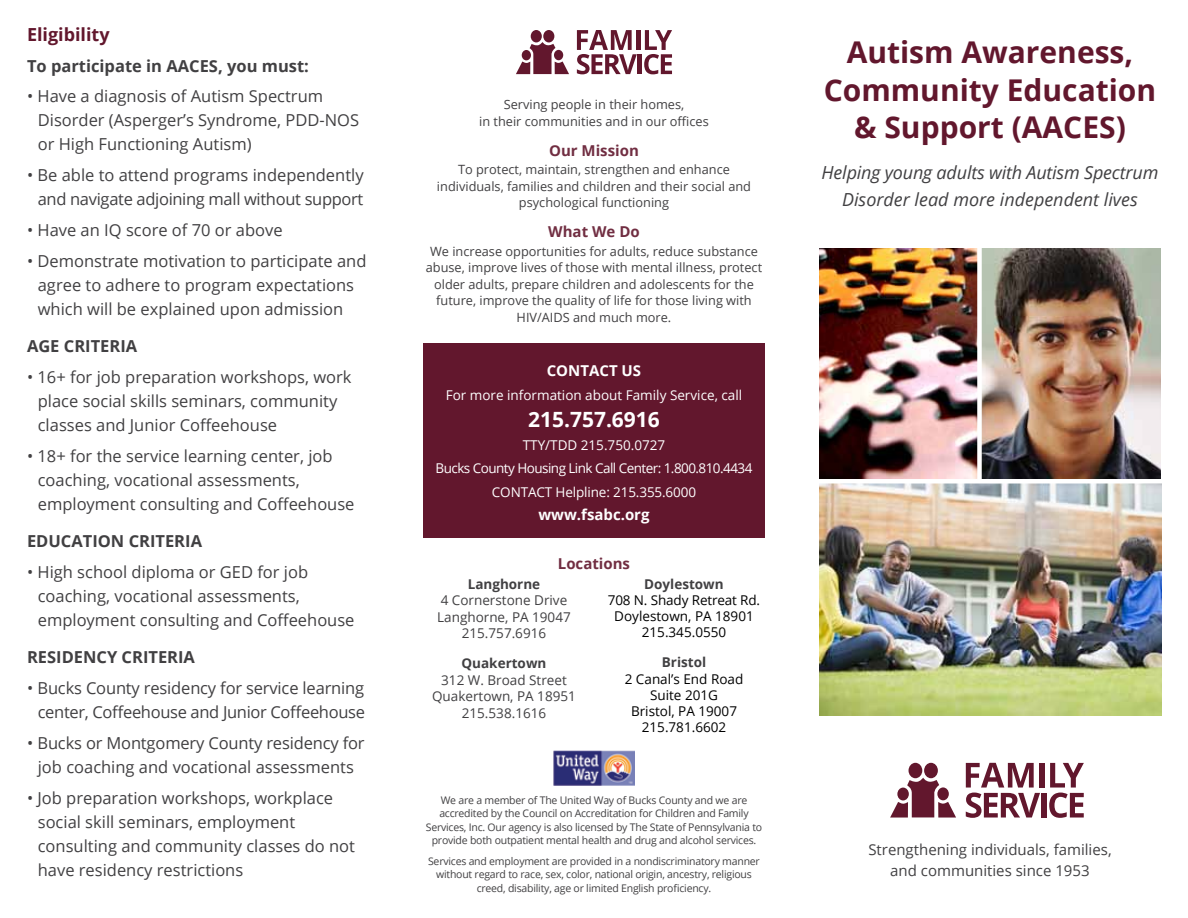
<style>
.page{position:relative;width:1188px;height:918px;background:#fff}
.page>*{position:absolute;margin:0;border:0;box-sizing:border-box;transform-origin:0 0}
.t1{font:700 30px/37.5px "Open Sans";color:#62172d;text-align:center}
.t2{font:700 21px "Open Sans";color:#fff}
.t3{font:italic 18px/27px "Open Sans";letter-spacing:-.01em;color:#414042;text-align:center}
.t4{font:700 18px "Open Sans";color:#62172d}
.t5{font:16.5px/24px "Open Sans";color:#414042}
.t6{font:700 16.5px "Open Sans";color:#414042}
.t7{font:16.5px/24px "Open Sans";letter-spacing:-.02em;color:#414042;text-align:right}
.t8{font:15px/21px "Open Sans";color:#414042;text-align:center}
.t9{font:700 15px "Open Sans";color:#712e42}
.t10{font:700 15px "Open Sans";color:#fff}
.t11{font:13.5px/16.2px "Open Sans";color:#000;text-align:center}
.t12{font:13.5px/23.2px "Open Sans";letter-spacing:-.04em;color:#fff;text-align:center}
.t13{font:13.5px/16.5px "Open Sans";color:#414042;text-align:center}
.t14{font:13.5px "Open Sans";letter-spacing:-.01em;color:#fff}
.t15{font:700 13.5px "Open Sans";color:#414042}
.t16{font:12.75px/16.5px "Open Sans";color:#414042;text-align:center}
.t17{font:10.5px/13.5px "Open Sans";letter-spacing:-.02em;color:#414042;text-align:center}
</style>
<div class="page">
<img style="left:819px;top:249px;width:342px;height:230px">
<div style="left:909px;top:763px;width:13px;height:15px;background:#62172d;border-radius:50%"></div>
<svg style="left:890px;top:778px;width:66px;height:40px"></svg>
<div style="left:924px;top:763px;width:14px;height:15px;background:#62172d;border-radius:50%"></div>
<div style="left:1041px;top:793px;width:5px;height:25px;background:#62172d"></div>
<svg style="left:966px;top:763px;width:74px;height:55px"></svg>
<div style="left:1039px;top:763px;width:5px;height:25px;background:#62172d"></div>
<svg style="left:1049px;top:763px;width:35px;height:55px"></svg>
<img style="left:819px;top:484px;width:342px;height:231px">
<div style="left:977px;top:245px;width:5px;height:236px;background:#fff"></div>
<div style="left:531px;top:30px;width:11px;height:12px;background:#62172d;border-radius:50%"></div>
<svg style="left:516px;top:42px;width:53px;height:32px"></svg>
<div style="left:543px;top:30px;width:11px;height:12px;background:#62172d;border-radius:50%"></div>
<hr style="left:638px;top:54px;width:4px;height:20px;background:#62172d">
<svg style="left:577px;top:30px;width:60px;height:44px"></svg>
<hr style="left:636px;top:30px;width:4px;height:20px;background:#62172d">
<svg style="left:644px;top:30px;width:28px;height:44px"></svg>
<div style="left:423px;top:344px;width:342px;height:194px;background:#62172d"></div>
<img style="left:554px;top:751px;width:80px;height:34px">
<p class="t4" style="left:27px;top:22px;width:84px">Eligibility</p>
<p class="t6" style="left:27px;top:54px;width:283px">To participate in AACES, you must:</p>
<p class="t5" style="left:38px;top:84px;width:323px;text-indent:-11px">• Have a diagnosis of Autism Spectrum<br>Disorder (Asperger’s Syndrome, PDD-NOS or High Functioning Autism)</p>
<p class="t7" style="left:27px;top:163px;width:338px">• Be able to attend programs independently and navigate adjoining mall without support</p>
<p class="t5" style="left:27px;top:217px;width:257px">• Have an IQ score of 70 or above</p>
<p class="t5" style="left:38px;top:248px;width:330px;text-indent:-11px">• Demonstrate motivation to participate and agree to adhere to program expectations which will be explained upon admission</p>
<p class="t6" style="left:27px;top:334px;width:110px">Age Crite ria</p>
<p class="t5" style="left:38px;top:364px;width:315px;text-indent:-11px">• 16+ for job preparation workshops, work place social skills seminars, community classes and Junior Coffeehouse</p>
<p class="t5" style="left:38px;top:443px;width:318px;text-indent:-11px">• 18+ for the service learning center, job coaching, vocational assessments, employment consulting and Coffeehouse</p>
<p class="t6" style="left:27px;top:529px;width:45px">Educat</p>
<p class="t6" style="left:92px;top:529px;width:110px">ion Crite ria</p>
<p class="t5" style="left:38px;top:559px;width:318px;text-indent:-11px">• High school diploma or GED for job coaching, vocational assessments, employment consulting and Coffeehouse</p>
<p class="t6" style="left:27px;top:646px;width:168px">Residency Criteria</p>
<p class="t5" style="left:27px;top:676px;width:340px;text-align:right">• Bucks County residency for service learning center, Coffeehouse and Junior Coffeehouse</p>
<p class="t5" style="left:27px;top:731px;width:339px;text-align:center">• Bucks or Montgomery County residency for job coaching and vocational assessments</p>
<p class="t5" style="left:38px;top:785px;width:319px;text-indent:-11px">• Job preparation workshops, workplace social skill seminars, employment consulting and community classes do not have residency restrictions</p>
<p class="t17" style="left:426px;top:793px;width:338px">We are a member of The United Way of Bucks County and we are accredited by the Council on Accreditation for Children and Family Services, Inc. Our agency is also licensed by The State of Pennsylvania to provide both outpatient mental health and drug and alcohol services.</p>
<p class="t16" style="left:479px;top:96px;width:231px">Serving people in their homes,<br>in their communities and in our offices</p>
<p class="t9" style="left:549px;top:140px;width:91px">Our Mission</p>
<p class="t16" style="left:437px;top:161px;width:316px">To protect, maintain, strengthen and enhance individuals, families and children and their social and psychological functioning</p>
<p class="t9" style="left:548px;top:221px;width:93px">What We Do</p>
<p class="t16" style="left:426px;top:243px;width:338px">We increase opportunities for adults, reduce substance abuse, improve lives of those with mental illness, protect older adults, prepare children and adolescents for the future, improve the quality of life for those living with HIV/AIDS and much more.</p>
<p class="t10" style="left:547px;top:360px;width:96px">CON TACT U S</p>
<p class="t14" style="left:446px;top:385px;width:298px">For more information about Family Service, call</p>
<p class="t2" style="left:528px;top:404px;width:133px">215.757.6916</p>
<p class="t12" style="left:436px;top:433px;width:318px">TTY/TDD 215.750.0727<br>Bucks County Housing Link Call Center: 1.800.810.4434<br>CONTACT Helpline: 215.355.6000</p>
<p class="t10" style="left:538px;top:504px;width:113px">www.fsabc.org</p>
<p class="t9" style="left:558px;top:553px;width:74px">Locations</p>
<p class="t15" style="left:644px;top:574px;width:81px">Doylestown</p>
<p class="t11" style="left:608px;top:592px;width:154px">708 N. Shady Retreat Rd.<br>Doylestown, PA 18901<br>215.345.0550</p>
<p class="t15" style="left:662px;top:653px;width:46px">Bristol</p>
<p class="t11" style="left:625px;top:670px;width:120px">2 Canal’s End Road<br>Suite 201G<br>Bristol, PA 19007<br>215.781.6602</p>
<p class="t15" style="left:468px;top:574px;width:74px">Langhorne</p>
<p class="t13" style="left:437px;top:592px;width:135px">4 Cornerstone Drive<br>Langhorne, PA 19047<br>215.757.6916</p>
<p class="t15" style="left:462px;top:654px;width:86px">Quakertown</p>
<p class="t13" style="left:432px;top:671px;width:145px">312 W. Broad Street<br>Quakertown, PA 18951<br>215.538.1616</p>
<p class="t17" style="left:428px;top:854px;width:333px">Services and employment are provided in a nondiscriminatory manner without regard to race, sex, color, national origin, ancestry, religious creed, disability, age or limited English proficiency.</p>
<h1 class="t1" style="left:824px;top:33px;width:334px">Autism Awareness,<br>Community Education &amp; Support (AACES)</h1>
<p class="t3" style="left:822px;top:158px;width:338px">Helping young adults with Autism Spectrum<br>Disorder lead more independent lives</p>
<p class="t8" style="left:868px;top:838px;width:245px">Strengthening individuals, families, and communities since 1953</p>
</div>
